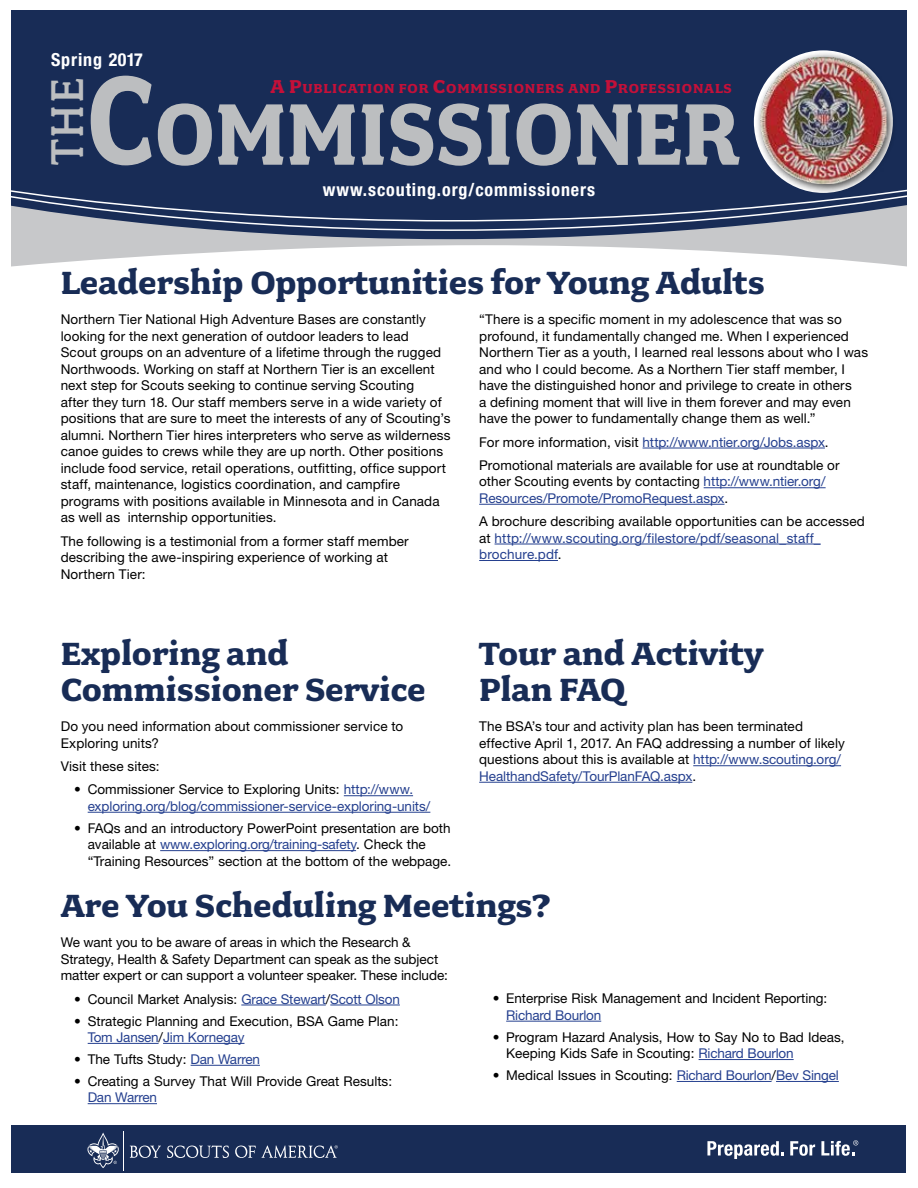
<style>
.page{position:relative;width:918px;height:1188px;background:#fff}
.page>*{position:absolute;margin:0;border:0;box-sizing:border-box;transform-origin:0 0}
.t1{font:700 97.95px "Fairplex Wide";color:#bcbec0;scale:.87 1}
.t2{font:500 51.6px "Fairplex Wide";color:#bcbec0;scale:.87 1}
.t3{font:700 36px/36px "Fairplex Wide";letter-spacing:-.01em;color:#182c56}
.t4{font:700 condensed 18px "Helvetica Neue LT Std";letter-spacing:.05em;color:#fff}
.t5{font:700 14.7px "Fairplex Wide";letter-spacing:.055em;color:#c41039}
.t6{font:13.5px/16.5px "Helvetica Neue LT Std";letter-spacing:.005em;color:#000}
.t7{font:13.5px/16.5px "Helvetica Neue LT Std";color:#25408f}
.s1{font-size:143.55px}
.s2{font-size:20.85px}
.s3{color:#000}
.s4{color:#25408f}
</style>
<div class="page">
<div style="left:12px;top:1126px;width:894px;height:47px;background:#182c56"></div>
<svg style="left:87px;top:1133px;width:32px;height:35px"></svg>
<hr style="left:123px;top:1131px;width:1px;height:40px;background:#fff">
<svg style="left:130px;top:1146px;width:31px;height:12px"></svg>
<svg style="left:167px;top:1146px;width:62px;height:12px"></svg>
<svg style="left:235px;top:1146px;width:21px;height:12px"></svg>
<svg style="left:262px;top:1145px;width:76px;height:13px"></svg>
<svg style="left:707px;top:1141px;width:77px;height:18px"></svg>
<svg style="left:790px;top:1141px;width:25px;height:15px"></svg>
<svg style="left:821px;top:1140px;width:37px;height:16px"></svg>
<svg style="left:12px;top:239px;width:894px;height:28px"></svg>
<svg style="left:12px;top:232px;width:894px;height:7px;fill:#c7c8ca"></svg>
<svg style="left:12px;top:222px;width:894px;height:10px"></svg>
<div style="left:12px;top:11px;width:894px;height:211px;background:#182c56"></div>
<div style="left:88px;top:73px;width:67px;height:95px;background:#182c56"></div>
<div style="left:755px;top:51px;width:142px;height:143px;background:#000;opacity:.75"></div>
<img style="left:760px;top:57px;width:127px;height:127px">
<hr style="left:88px;top:1103px;width:69px;height:1px;background:#25408f">
<hr style="left:191px;top:1065px;width:69px;height:1px;background:#25408f">
<hr style="left:163px;top:1043px;width:81px;height:1px;background:#25408f">
<hr style="left:88px;top:1043px;width:71px;height:1px;background:#25408f">
<hr style="left:330px;top:1005px;width:70px;height:1px;background:#25408f">
<hr style="left:241px;top:1005px;width:85px;height:1px;background:#25408f">
<hr style="left:776px;top:1081px;width:63px;height:1px;background:#25408f">
<hr style="left:677px;top:1081px;width:95px;height:1px;background:#25408f">
<hr style="left:699px;top:1059px;width:95px;height:1px;background:#25408f">
<hr style="left:506px;top:1021px;width:95px;height:1px;background:#25408f">
<hr style="left:479px;top:782px;width:213px;height:1px;background:#25408f">
<hr style="left:693px;top:765px;width:148px;height:1px;background:#25408f">
<hr style="left:479px;top:560px;width:79px;height:1px;background:#25408f">
<hr style="left:495px;top:544px;width:326px;height:1px;background:#25408f">
<hr style="left:479px;top:504px;width:246px;height:1px;background:#25408f">
<hr style="left:704px;top:487px;width:122px;height:1px;background:#25408f">
<hr style="left:643px;top:448px;width:182px;height:1px;background:#25408f">
<hr style="left:160px;top:850px;width:196px;height:1px;background:#25408f">
<hr style="left:88px;top:812px;width:342px;height:1px;background:#25408f">
<hr style="left:344px;top:795px;width:69px;height:1px;background:#25408f">
<h3 class="t4" style="left:51px;top:48px;width:93px">Spring 2017</h3>
<h1 class="t1" style="left:86px;top:78px;width:753px"><span class="s1">C</span>OMMISSIONER</h1>
<h3 class="t4" style="left:323px;top:178px;width:274px">www.scouting.org/commissioners</h3>
<h2 class="t2" style="left:38px;top:165px;width:103px;rotate:-90deg">THE</h2>
<p class="t5" style="left:271px;top:80px;width:463px"><span class="s2">A P</span>UBLICATION FOR <span class="s2">C</span>OMMISSIONERS AND <span class="s2">P</span>ROFESSIONALS</p>
<h3 class="t3" style="left:61px;top:265px;width:706px">Leadership Opportunities for Young Adults</h3>
<p class="t6" style="left:61px;top:311px;width:391px">Northern Tier National High Adventure Bases are constantly looking for the next generation of outdoor leaders to lead<br>Scout groups on an adventure of a lifetime through the rugged Northwoods. Working on staff at Northern Tier is an excellent next step for Scouts seeking to continue serving Scouting<br>after they turn 18. Our staff members serve in a wide variety of positions that are sure to meet the interests of any of Scouting’s alumni. Northern Tier hires interpreters who serve as wilderness canoe guides to crews while they are up north. Other positions include food service, retail operations, outfitting, office support staff, maintenance, logistics coordination, and campfire programs with positions available in Minnesota and in Canada as well as internship opportunities.</p>
<p class="t6" style="left:61px;top:532px;width:350px">The following is a testimonial from a former staff member describing the awe-inspiring experience of working at<br>Northern Tier:</p>
<h3 class="t3" style="left:61px;top:636px;width:367px">Exploring and<br>Commissioner Service</h3>
<p class="t6" style="left:61px;top:718px;width:344px">Do you need information about commissioner service to<br>Exploring units?</p>
<p class="t6" style="left:61px;top:758px;width:100px">Visit these sites:</p>
<p class="t7" style="left:88px;top:781px;width:344px;text-indent:-14px"><span class="s3">• Commissioner Service to Exploring Units:</span> http://www. exploring.org/blog/commissioner-service-exploring-units/</p>
<p class="t6" style="left:88px;top:820px;width:365px;text-indent:-14px">• FAQs and an introductory PowerPoint presentation are both available at <span class="s4">www.exploring.org/training-safety</span>. Check the “Training Resources” section at the bottom of the webpage.</p>
<p class="t6" style="left:479px;top:311px;width:390px">“There is a specific moment in my adolescence that was so profound, it fundamentally changed me. When I experienced Northern Tier as a youth, I learned real lessons about who I was and who I could become. As a Northern Tier staff member, I have the distinguished honor and privilege to create in others<br>a defining moment that will live in them forever and may even have the power to fundamentally change them as well.”</p>
<p class="t6" style="left:479px;top:430px;width:362px;line-height:23.2px">For more information, visit <span class="s4">http://www.ntier.org/Jobs.aspx</span>.<br>Promotional materials are available for use at roundtable or</p>
<p class="t7" style="left:479px;top:473px;width:348px"><span class="s3">other Scouting events by contacting</span> http://www.ntier.org/<br>Resources/Promote/PromoRequest.aspx<span class="s3">.</span></p>
<p class="t7" style="left:479px;top:513px;width:387px"><span class="s3">A brochure describing available opportunities can be accessed at</span> http://www.scouting.org/filestore/pdf/seasonal_staff_ brochure.pdf<span class="s3">.</span></p>
<h3 class="t3" style="left:479px;top:636px;width:286px">Tour and Activity<br>Plan FAQ</h3>
<p class="t6" style="left:479px;top:718px;width:367px">The BSA’s tour and activity plan has been terminated effective April 1, 2017. An FAQ addressing a number of likely questions about this is available at <span class="s4">http://www.scouting.org/ HealthandSafety/TourPlanFAQ.aspx</span>.</p>
<h3 class="t3" style="left:61px;top:888px;width:492px">Are You Scheduling Meetings?</h3>
<p class="t6" style="left:61px;top:934px;width:389px">We want you to be aware of areas in which the Research &amp;<br>Strategy, Health &amp; Safety Department can speak as the subject matter expert or can support a volunteer speaker. These include:</p>
<p class="t6" style="left:74px;top:990px;width:327px">• Council Market Analysis: <span class="s4">Grace Stewart</span>/<span class="s4">Scott Olson</span></p>
<p class="t6" style="left:88px;top:1012px;width:312px;text-indent:-14px">• Strategic Planning and Execution, BSA Game Plan:<br><span class="s4">Tom Jansen</span>/<span class="s4">Jim Kornegay</span></p>
<p class="t6" style="left:74px;top:1051px;width:187px">• The Tufts Study: <span class="s4">Dan Warren</span></p>
<p class="t6" style="left:74px;top:1073px;width:319px">• Creating a Survey That Will Provide Great Results:</p>
<p class="t7" style="left:88px;top:1089px;width:71px">Dan Warren</p>
<p class="t6" style="left:493px;top:990px;width:336px">• Enterprise Risk Management and Incident Reporting:</p>
<p class="t7" style="left:506px;top:1007px;width:97px">Richard Bourlon</p>
<p class="t6" style="left:506px;top:1028px;width:340px;text-indent:-14px">• Program Hazard Analysis, How to Say No to Bad Ideas,<br>Keeping Kids Safe in Scouting: <span class="s4">Richard Bourlon</span></p>
<p class="t6" style="left:493px;top:1067px;width:348px">• Medical Issues in Scouting: <span class="s4">Richard Bourlon</span>/<span class="s4">Bev Singel</span></p>
</div>
